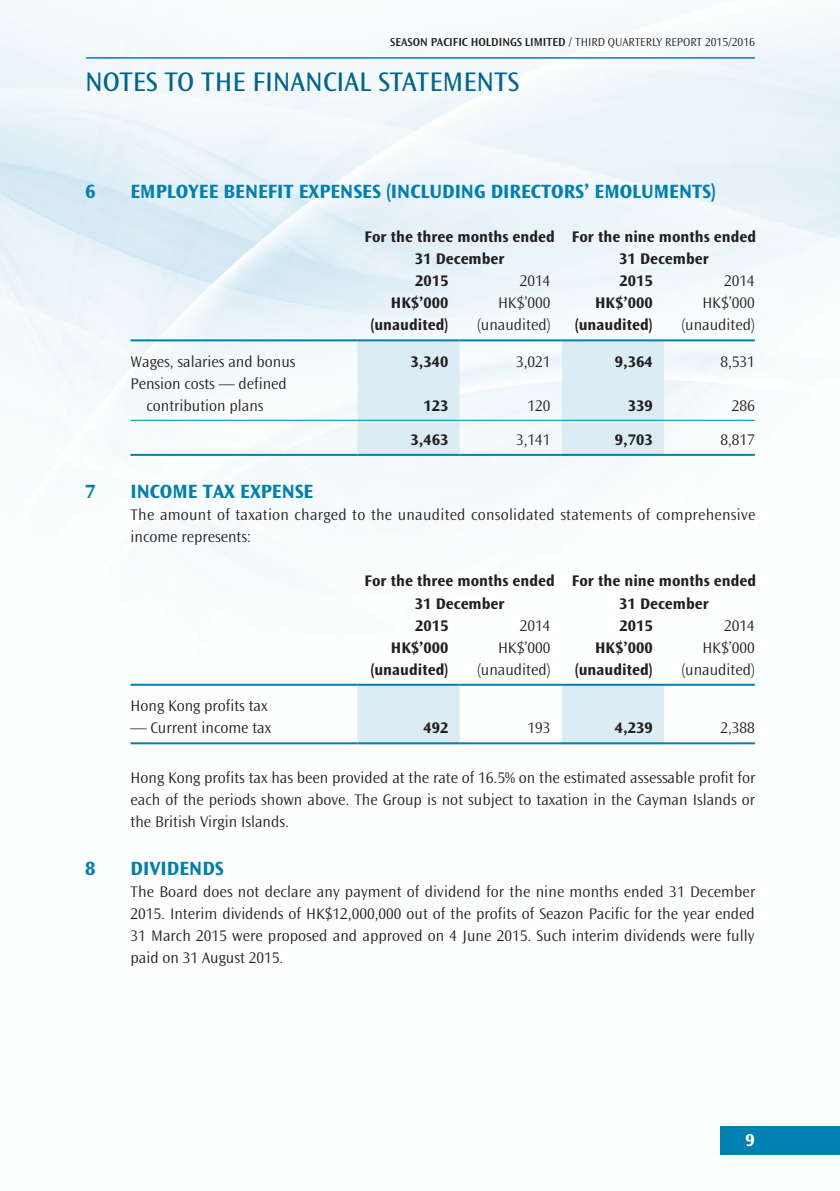
<style>
.page{position:relative;width:840px;height:1191px;background:#fff}
.page>*{position:absolute;margin:0;border:0;box-sizing:border-box;transform-origin:0 0}
.t1{font:28px "Ocean Sans Std";color:#00648c}
._01_H1{font:700 20px "Ocean Sans Std";color:#007fb2}
.t2{font:700 18px "Ocean Sans Std";color:#fff}
._00_txt{font:300 16px/22px "Ocean Sans Std";letter-spacing:.005em;color:#231f20;text-align:justify}
._50_Table_txt{font:700 16px "Ocean Sans Std";color:#231f20}
._50_Table_txt-2{font:300 16px "Ocean Sans Std";color:#231f20}
.t3{font:300 12px "Ocean Sans Std";color:#231f20}
.s1{font-weight:600}
</style>
<div class="page">
<img style="left:0;top:1px;width:839px;height:1154px">
<div style="left:719px;top:1125px;width:120px;height:29px;background:#007fb2"></div>
<hr style="left:86px;top:57px;width:668px;height:2px;background:#007fb2">
<svg style="left:357px;top:341px;width:306px;height:113px"></svg>
<hr style="left:130px;top:339px;width:227px;height:2px;background:#007fb2">
<hr style="left:357px;top:339px;width:102px;height:2px;background:#007fb2">
<hr style="left:459px;top:339px;width:102px;height:2px;background:#007fb2">
<hr style="left:561px;top:339px;width:102px;height:2px;background:#007fb2">
<hr style="left:663px;top:339px;width:91px;height:2px;background:#007fb2">
<hr style="left:130px;top:420px;width:227px;height:1px;background:#007fb2">
<hr style="left:357px;top:420px;width:102px;height:1px;background:#007fb2">
<hr style="left:459px;top:420px;width:102px;height:1px;background:#007fb2">
<hr style="left:561px;top:420px;width:102px;height:1px;background:#007fb2">
<hr style="left:663px;top:420px;width:91px;height:1px;background:#007fb2">
<hr style="left:130px;top:454px;width:227px;height:2px;background:#007fb2">
<hr style="left:357px;top:454px;width:102px;height:2px;background:#007fb2">
<hr style="left:459px;top:454px;width:102px;height:2px;background:#007fb2">
<hr style="left:561px;top:454px;width:102px;height:2px;background:#007fb2">
<hr style="left:663px;top:454px;width:91px;height:2px;background:#007fb2">
<svg style="left:357px;top:686px;width:306px;height:56px"></svg>
<hr style="left:130px;top:684px;width:227px;height:2px;background:#007fb2">
<hr style="left:357px;top:684px;width:102px;height:2px;background:#007fb2">
<hr style="left:459px;top:684px;width:102px;height:2px;background:#007fb2">
<hr style="left:561px;top:684px;width:102px;height:2px;background:#007fb2">
<hr style="left:663px;top:684px;width:91px;height:2px;background:#007fb2">
<hr style="left:130px;top:742px;width:227px;height:2px;background:#007fb2">
<hr style="left:357px;top:742px;width:102px;height:2px;background:#007fb2">
<hr style="left:459px;top:742px;width:102px;height:2px;background:#007fb2">
<hr style="left:561px;top:742px;width:102px;height:2px;background:#007fb2">
<hr style="left:663px;top:742px;width:91px;height:2px;background:#007fb2">
<p class="t3" style="left:390px;top:35px;width:366px"><span class="s1">SEASON PACIFIC HOLDINGS LIMITED</span> / THIRD QUARTERLY REPORT 2015/2016</p>
<h1 class="t1" style="left:85px;top:67px;width:435px">NOTES TO THE FINANCIAL STATEMENTS</h1>
<p class="_01_H1" style="left:85px;top:180px;width:12px">6</p>
<p class="_01_H1" style="left:130px;top:180px;width:586px">EMPLOYEE BENEFIT EXPENSES (INCLUDING DIRECTORS’ EMOLUMENTS)</p>
<p class="_50_Table_txt" style="left:364px;top:228px;width:192px">For the three months ended</p>
<p class="_50_Table_txt" style="left:414px;top:250px;width:91px">31 December</p>
<p class="_50_Table_txt" style="left:571px;top:228px;width:186px">For the nine months ended</p>
<p class="_50_Table_txt" style="left:619px;top:250px;width:91px">31 December</p>
<p class="_50_Table_txt" style="left:415px;top:272px;width:35px">2015</p>
<p class="_50_Table_txt-2" style="left:519px;top:272px;width:32px">2014</p>
<p class="_50_Table_txt" style="left:619px;top:272px;width:35px">2015</p>
<p class="_50_Table_txt-2" style="left:723px;top:272px;width:32px">2014</p>
<p class="_50_Table_txt" style="left:390px;top:294px;width:59px">HK$’000</p>
<p class="_50_Table_txt-2" style="left:497px;top:294px;width:54px">HK$’000</p>
<p class="_50_Table_txt" style="left:595px;top:294px;width:59px">HK$’000</p>
<p class="_50_Table_txt-2" style="left:702px;top:294px;width:54px">HK$’000</p>
<p class="_50_Table_txt" style="left:370px;top:316px;width:79px">(unaudited)</p>
<p class="_50_Table_txt-2" style="left:477px;top:316px;width:75px">(unaudited)</p>
<p class="_50_Table_txt" style="left:574px;top:316px;width:79px">(unaudited)</p>
<p class="_50_Table_txt-2" style="left:681px;top:316px;width:75px">(unaudited)</p>
<p class="_50_Table_txt-2" style="left:130px;top:352px;width:166px">Wages, salaries and bonus</p>
<p class="_50_Table_txt" style="left:410px;top:352px;width:39px">3,340</p>
<p class="_50_Table_txt-2" style="left:515px;top:352px;width:36px">3,021</p>
<p class="_50_Table_txt" style="left:614px;top:352px;width:39px">9,364</p>
<p class="_50_Table_txt-2" style="left:720px;top:352px;width:36px">8,531</p>
<p class="_50_Table_txt-2" style="left:130px;top:374px;width:158px">Pension costs — defined</p>
<p class="_50_Table_txt-2" style="left:146px;top:396px;width:118px">contribution plans</p>
<p class="_50_Table_txt" style="left:423px;top:396px;width:26px">123</p>
<p class="_50_Table_txt-2" style="left:527px;top:396px;width:24px">120</p>
<p class="_50_Table_txt" style="left:627px;top:396px;width:26px">339</p>
<p class="_50_Table_txt-2" style="left:731px;top:396px;width:24px">286</p>
<p class="_50_Table_txt" style="left:410px;top:430px;width:39px">3,463</p>
<p class="_50_Table_txt-2" style="left:515px;top:430px;width:36px">3,141</p>
<p class="_50_Table_txt" style="left:614px;top:430px;width:39px">9,703</p>
<p class="_50_Table_txt-2" style="left:720px;top:430px;width:36px">8,817</p>
<p class="_01_H1" style="left:85px;top:480px;width:12px">7</p>
<p class="_01_H1" style="left:130px;top:480px;width:184px">INCOME TAX EXPENSE</p>
<p class="_00_txt" style="left:130px;top:504px;width:626px">The amount of taxation charged to the unaudited consolidated statements of comprehensive income represents:</p>
<p class="_50_Table_txt" style="left:364px;top:572px;width:192px">For the three months ended</p>
<p class="_50_Table_txt" style="left:414px;top:594px;width:91px">31 December</p>
<p class="_50_Table_txt" style="left:571px;top:572px;width:186px">For the nine months ended</p>
<p class="_50_Table_txt" style="left:619px;top:594px;width:91px">31 December</p>
<p class="_50_Table_txt" style="left:415px;top:616px;width:35px">2015</p>
<p class="_50_Table_txt-2" style="left:519px;top:616px;width:32px">2014</p>
<p class="_50_Table_txt" style="left:619px;top:616px;width:35px">2015</p>
<p class="_50_Table_txt-2" style="left:723px;top:616px;width:32px">2014</p>
<p class="_50_Table_txt" style="left:390px;top:638px;width:59px">HK$’000</p>
<p class="_50_Table_txt-2" style="left:497px;top:638px;width:54px">HK$’000</p>
<p class="_50_Table_txt" style="left:595px;top:638px;width:59px">HK$’000</p>
<p class="_50_Table_txt-2" style="left:702px;top:638px;width:54px">HK$’000</p>
<p class="_50_Table_txt" style="left:370px;top:660px;width:79px">(unaudited)</p>
<p class="_50_Table_txt-2" style="left:477px;top:660px;width:75px">(unaudited)</p>
<p class="_50_Table_txt" style="left:574px;top:660px;width:79px">(unaudited)</p>
<p class="_50_Table_txt-2" style="left:681px;top:660px;width:75px">(unaudited)</p>
<p class="_50_Table_txt-2" style="left:130px;top:697px;width:138px">Hong Kong profits tax</p>
<p class="_50_Table_txt-2" style="left:130px;top:719px;width:142px">— Current income tax</p>
<p class="_50_Table_txt" style="left:423px;top:719px;width:26px">492</p>
<p class="_50_Table_txt-2" style="left:527px;top:719px;width:24px">193</p>
<p class="_50_Table_txt" style="left:614px;top:719px;width:39px">4,239</p>
<p class="_50_Table_txt-2" style="left:720px;top:719px;width:36px">2,388</p>
<p class="_00_txt" style="left:130px;top:767px;width:626px">Hong Kong profits tax has been provided at the rate of 16.5% on the estimated assessable profit for each of the periods shown above. The Group is not subject to taxation in the Cayman Islands or the British Virgin Islands.</p>
<p class="_01_H1" style="left:85px;top:857px;width:12px">8</p>
<p class="_01_H1" style="left:130px;top:857px;width:95px">DIVIDENDS</p>
<p class="_00_txt" style="left:130px;top:881px;width:626px">The Board does not declare any payment of dividend for the nine months ended 31 December 2015. Interim dividends of HK$12,000,000 out of the profits of Seazon Pacific for the year ended 31 March 2015 were proposed and approved on 4 June 2015. Such interim dividends were fully paid on 31 August 2015.</p>
<p class="t2" style="left:745px;top:1129px;width:11px">9</p>
</div>
